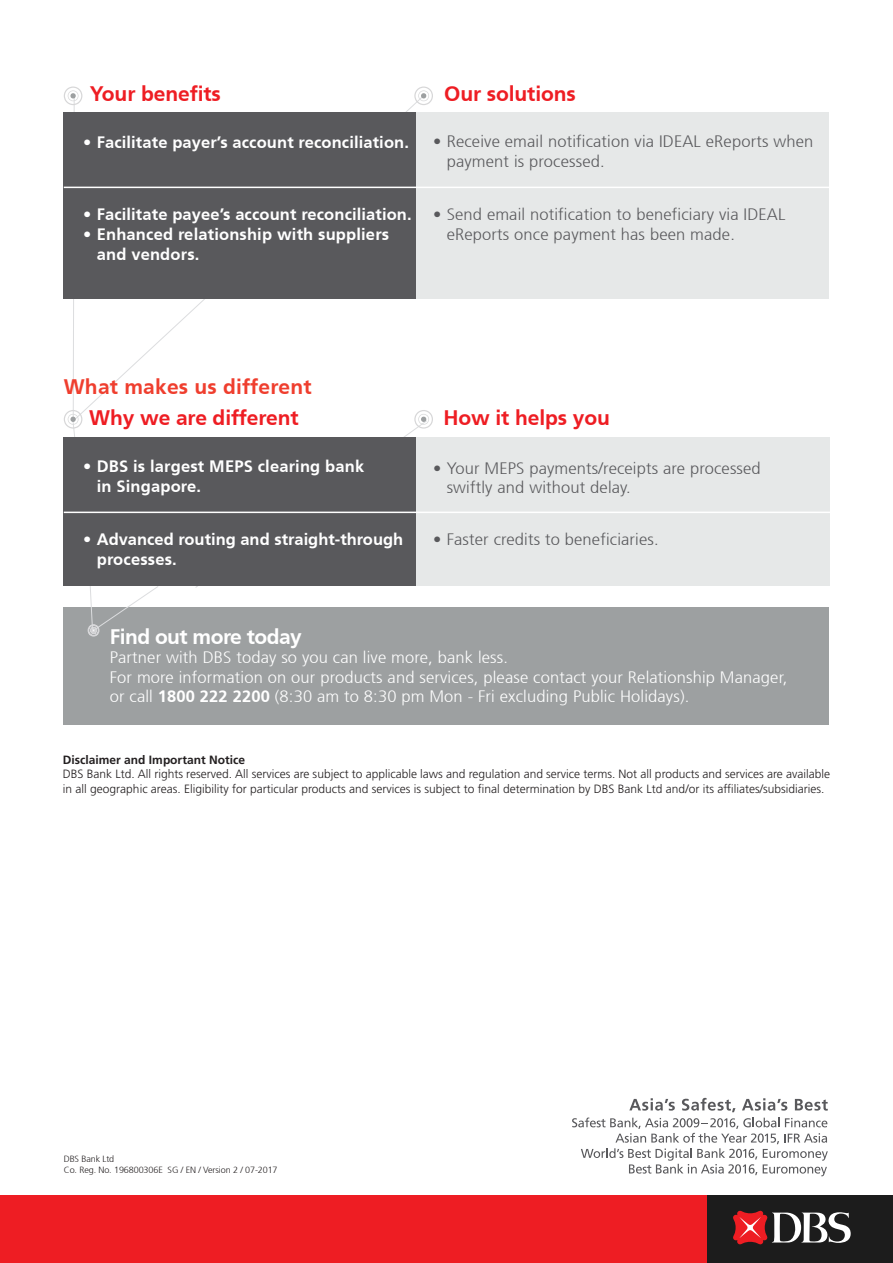
<style>
.page{position:relative;width:893px;height:1263px;background:#fff}
.page>*{position:absolute;margin:0;border:0;box-sizing:border-box;transform-origin:0 0}
.t1{font:700 21px "Frutiger 65";letter-spacing:-.005em;color:#ee1d23}
.t2{font:700 21px "Frutiger 65";letter-spacing:.01em;color:#ef3e2e}
.t3{font:700 21px "Frutiger 65";letter-spacing:-.025em;color:#fff}
.t4{font:700 18px "Frutiger 65";letter-spacing:.01em;color:#fff}
.t5{font:300 16.5px/19.8px "Frutiger 45";letter-spacing:.01em;color:#59595c}
.t6{font:700 16.5px/19.8px "Frutiger 65";letter-spacing:.005em;color:#fff}
.t7{font:300 16.5px "Frutiger 45";letter-spacing:.01em;color:#fff}
.t8{font:300 12px/14.4px "Frutiger LT Std";color:#231f20}
.t9{font:700 12px "Frutiger LT Std";color:#231f20}
.t10{font:300 9px "Frutiger 45";letter-spacing:-.01em;color:#231f20}
.s1{font-family:"Frutiger 65";font-weight:700}
</style>
<div class="page">
<svg style="left:90px;top:104px;width:335px;height:302px"></svg>
<div style="left:0;top:1195px;width:708px;height:68px;background:#ee1d23"></div>
<div style="left:708px;top:1195px;width:185px;height:68px;background:#1c1c1c"></div>
<svg style="left:733px;top:1210px;width:118px;height:35px"></svg>
<svg style="left:414px;top:87px;width:19px;height:18px"></svg>
<div style="left:63px;top:113px;width:354px;height:186px;background:#59595c"></div>
<div style="left:416px;top:113px;width:412px;height:186px;background:#e6e8e8"></div>
<hr style="left:64px;top:187px;width:767px;height:1px;background:#fff">
<div style="left:64px;top:437px;width:352px;height:149px;background:#59595c"></div>
<div style="left:416px;top:437px;width:413px;height:149px;background:#e6e8e8"></div>
<div style="left:64px;top:608px;width:765px;height:117px;background:#9da0a1"></div>
<hr style="left:64px;top:512px;width:767px;height:1px;background:#fff">
<svg style="left:87px;top:586px;width:72px;height:51px"></svg>
<svg style="left:64px;top:87px;width:26px;height:427px"></svg>
<svg style="left:195px;top:410px;width:238px;height:178px"></svg>
<svg style="left:572px;top:1098px;width:256px;height:78px"></svg>
<p class="t1" style="left:90px;top:81px;width:132px">Your benefits</p>
<p class="t1" style="left:444px;top:81px;width:133px">Our solutions</p>
<p class="t6" style="left:83px;top:132px;width:327px">• Facilitate payer’s account reconciliation.</p>
<p class="t5" style="left:447px;top:132px;width:368px;text-indent:-14px">• Receive email notification via IDEAL eReports when payment is processed.</p>
<p class="t6" style="left:83px;top:205px;width:330px">• Facilitate payee’s account reconciliation.</p>
<p class="t6" style="left:97px;top:224px;width:294px;text-indent:-14px">• Enhanced relationship with suppliers and vendors.</p>
<p class="t5" style="left:447px;top:204px;width:340px;text-indent:-14px">• Send email notification to beneficiary via IDEAL eReports once payment has been made.</p>
<p class="t2" style="left:64px;top:374px;width:249px">What makes us different</p>
<p class="t1" style="left:89px;top:405px;width:211px">Why we are different</p>
<p class="t1" style="left:443px;top:405px;width:168px">How it helps you</p>
<p class="t6" style="left:97px;top:457px;width:269px;text-indent:-14px">• DBS is largest MEPS clearing bank in Singapore.</p>
<p class="t6" style="left:97px;top:529px;width:308px;text-indent:-14px">• Advanced routing and straight-through processes.</p>
<p class="t5" style="left:447px;top:458px;width:316px;text-indent:-14px">• Your MEPS payments/receipts are processed swiftly and without delay.</p>
<p class="t5" style="left:433px;top:529px;width:227px">• Faster credits to beneficiaries.</p>
<p class="t3" style="left:110px;top:624px;width:194px">Find out more today</p>
<p class="t7" style="left:110px;top:648px;width:400px">Partner with DBS today so you can live more, bank less.</p>
<p class="t7" style="left:110px;top:667px;width:679px">For more information on our products and services, please contact your Relationship Manager,</p>
<p class="t7" style="left:110px;top:687px;width:581px">or call <span class="s1">1800 222 2200</span> (8:30 am to 8:30 pm Mon - Fri excluding Public Holidays).</p>
<p class="t4" style="left:496px;top:677px;width:190px">Living, Breathing Asia</p>
<p class="t9" style="left:63px;top:753px;width:184px">Disclaimer and Important Notice</p>
<p class="t8" style="left:63px;top:767px;width:768px">DBS Bank Ltd. All rights reserved. All services are subject to applicable laws and regulation and service terms. Not all products and services are available in all geographic areas. Eligibility for particular products and services is subject to final determination by DBS Bank Ltd and/or its affiliates/subsidiaries.</p>
<p class="t10" style="left:64px;top:1153px;width:52px">DBS Bank Ltd</p>
<p class="t10" style="left:64px;top:1164px;width:215px">Co. Reg. No. 196800306E SG / EN / Version 2 / 07-2017</p>
</div>
